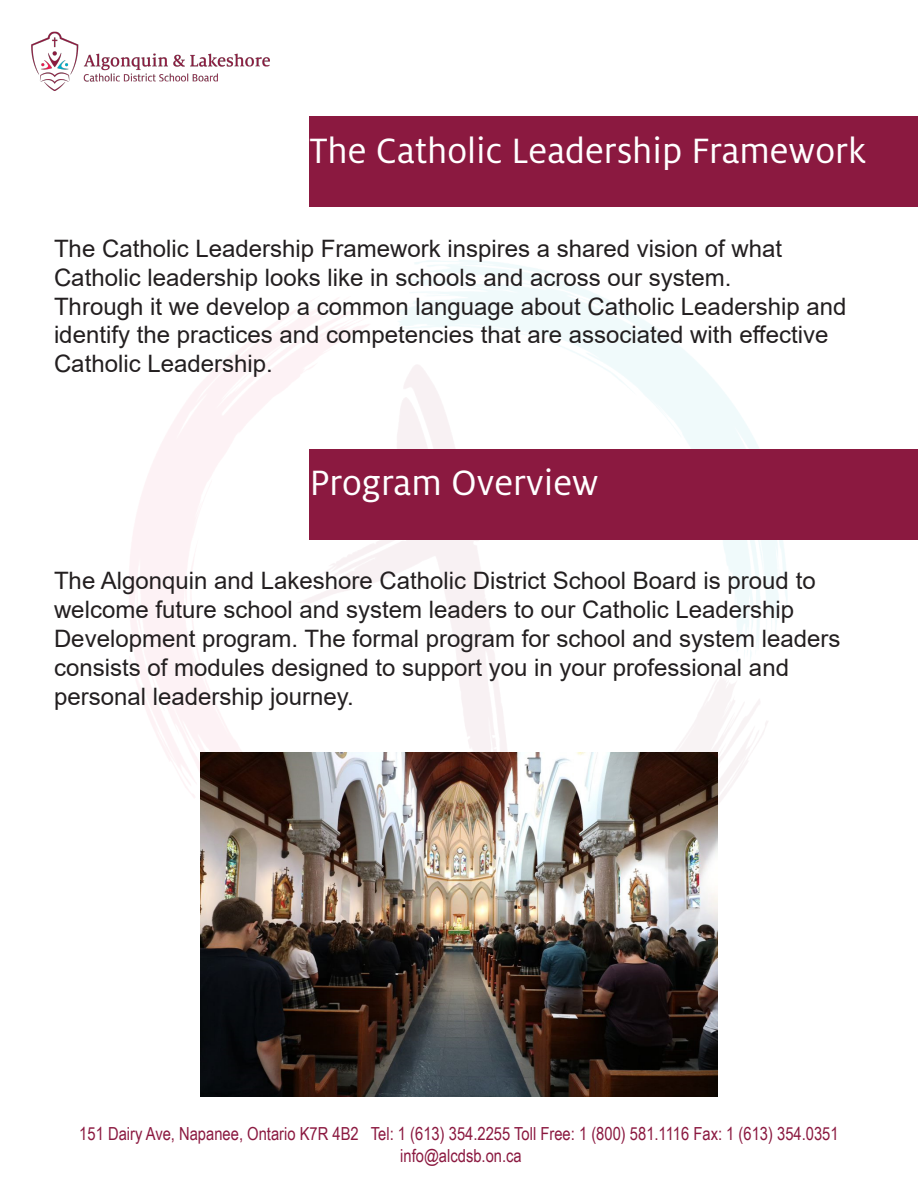
<style>
.page{position:relative;width:918px;height:1188px;background:#fff}
.page>*{position:absolute;margin:0;border:0;box-sizing:border-box;transform-origin:0 0}
.t1{font:39px "Milo Pro";color:#fff}
.t2{font:24px/28.8px "Arial";color:#231f20}
.t3{font:18px/21.6px "Arial Narrow";color:#8b1940;text-align:center}
</style>
<div class="page">
<img style="left:129px;top:260px;width:658px;height:681px">
<img style="left:31px;top:31px;width:239px;height:60px">
<div style="left:310px;top:117px;width:608px;height:90px;background:#8b1940"></div>
<div style="left:310px;top:449px;width:608px;height:91px;background:#8b1940"></div>
<img style="left:201px;top:753px;width:516px;height:344px">
<p class="t1" style="left:310px;top:129px;width:558px">The Catholic Leadership Framework</p>
<p class="t2" style="left:54px;top:234px;width:730px">The Catholic Leadership Framework inspires a shared vision of what</p>
<p class="t2" style="left:54px;top:263px;width:679px">Catholic leadership looks like in schools and across our system.</p>
<p class="t2" style="left:54px;top:292px;width:794px">Through it we develop a common language about Catholic Leadership and identify the practices and competencies that are associated with effective<br>Catholic Leadership.</p>
<p class="t1" style="left:310px;top:461px;width:290px">Program Overview</p>
<p class="t2" style="left:54px;top:566px;width:763px">The Algonquin and Lakeshore Catholic District School Board is proud to welcome future school and system leaders to our Catholic Leadership</p>
<p class="t2" style="left:54px;top:624px;width:788px">Development program. The formal program for school and system leaders consists of modules designed to support you in your professional and</p>
<p class="t2" style="left:54px;top:682px;width:301px">personal leadership journey.</p>
<p class="t3" style="left:79px;top:1122px;width:761px">151 Dairy Ave, Napanee, Ontario K7R 4B2 Tel: 1 (613) 354.2255 Toll Free: 1 (800) 581.1116 Fax: 1 (613) 354.0351 info@alcdsb.on.ca</p>
</div>
